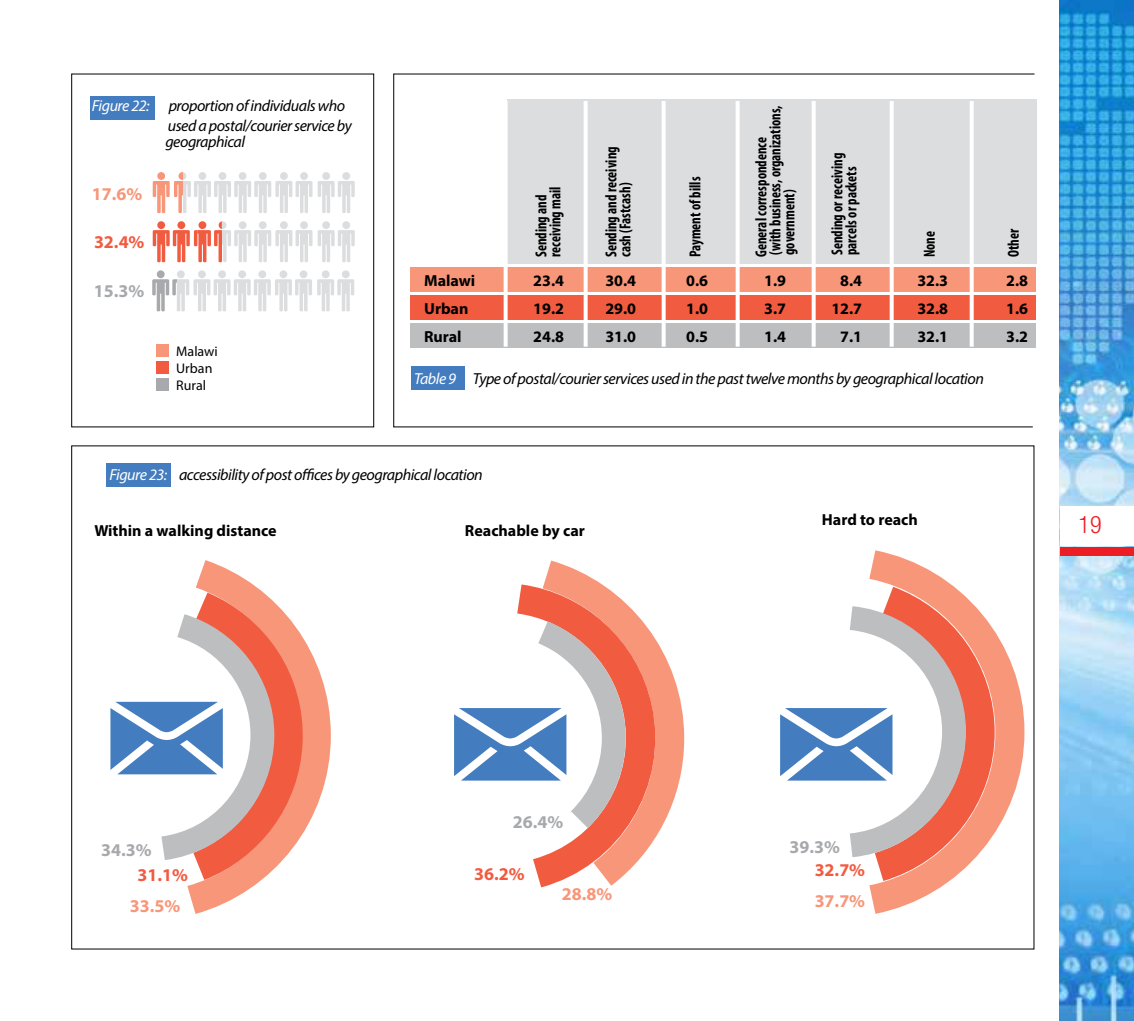
<style>
.page{position:relative;width:1134px;height:1021px;background:#fff}
.page>*{position:absolute;margin:0;border:0;box-sizing:border-box;transform-origin:0 0}
.t1{font:300 condensed 24px "Helvetica Neue LT Std";color:#ed1d24}
.t2{font:700 18px "Myriad Pro";color:#f79679}
.t3{font:700 18px "Myriad Pro";color:#f15b40}
.t4{font:700 18px "Myriad Pro";color:#a7a9ac}
.t5{font:italic 16px/19.2px "Myriad Pro";letter-spacing:-.03em;color:#000}
.t6{font:700 condensed 16px/14px "Myriad Pro";color:#000;scale:.9 1}
.t7{font:700 16px "Myriad Pro";color:#000}
.t8{font:14px/16.8px "Myriad Pro";color:#000}
.s1{color:#fff}
</style>
<div class="page">
<img style="left:1060px;top:0;width:74px;height:1020px">
<div style="left:1060px;top:506px;width:74px;height:39px;background:#fff"></div>
<div style="left:1060px;top:547px;width:74px;height:8px;background:#ed1d24"></div>
<div style="left:90px;top:96px;width:64px;height:24px;background:#437cbf"></div>
<svg style="left:318px;top:172px;width:37px;height:41px"></svg>
<svg style="left:318px;top:221px;width:37px;height:41px"></svg>
<svg style="left:153px;top:172px;width:159px;height:41px"></svg>
<svg style="left:153px;top:221px;width:159px;height:42px"></svg>
<svg style="left:152px;top:270px;width:202px;height:42px"></svg>
<div style="left:156px;top:343px;width:13px;height:13px;background:#f79679"></div>
<div style="left:156px;top:361px;width:13px;height:13px;background:#f15b40"></div>
<div style="left:156px;top:377px;width:13px;height:13px;background:#a7a9ac"></div>
<div style="left:106px;top:463px;width:64px;height:24px;background:#437cbf"></div>
<svg style="left:192px;top:560px;width:139px;height:354px"></svg>
<svg style="left:187px;top:567px;width:134px;height:337px"></svg>
<svg style="left:110px;top:596px;width:176px;height:279px"></svg>
<svg style="left:549px;top:560px;width:136px;height:281px"></svg>
<svg style="left:519px;top:566px;width:134px;height:322px"></svg>
<svg style="left:454px;top:601px;width:184px;height:252px"></svg>
<svg style="left:872px;top:530px;width:163px;height:403px"></svg>
<svg style="left:869px;top:563px;width:140px;height:340px"></svg>
<svg style="left:780px;top:592px;width:198px;height:279px"></svg>
<div style="left:71px;top:73px;width:303px;height:354px;border:1px solid #000"></div>
<svg style="left:393px;top:73px;width:642px;height:355px"></svg>
<p class="t5" style="left:168px;top:96px;width:185px;text-indent:-76px"><span class="s1">Figure 22:</span> proportion of individuals who used a postal/courier service by</p>
<p class="t5" style="left:165px;top:131px;width:81px">geographical</p>
<p class="t2" style="left:92px;top:182px;width:52px">17.6%</p>
<p class="t3" style="left:94px;top:230px;width:52px">32.4%</p>
<p class="t4" style="left:94px;top:279px;width:52px">15.3%</p>
<p class="t8" style="left:176px;top:343px;width:43px">Malawi<br>Urban<br>Rural</p>
<p class="t6" style="left:534px;top:257px;width:80px;rotate:-90deg">Sending and receiving mail</p>
<p class="t6" style="left:604px;top:257px;width:125px;rotate:-90deg">Sending and receiving cash (Fastcash)</p>
<p class="t6" style="left:688px;top:257px;width:91px;rotate:-90deg">Payment of bills</p>
<p class="t6" style="left:754px;top:257px;width:170px;rotate:-90deg">General correspondence<br>(with business, organizations, government)</p>
<p class="t6" style="left:830px;top:255px;width:115px;rotate:-90deg">Sending or receiving parcels or packets</p>
<p class="t6" style="left:922px;top:257px;width:31px;rotate:-90deg">None</p>
<p class="t6" style="left:1006px;top:257px;width:33px;rotate:-90deg">Other</p>
<p class="t7" style="left:424px;top:270px;width:53px">Malawi</p>
<p class="t7" style="left:533px;top:270px;width:32px">23.4</p>
<p class="t7" style="left:605px;top:270px;width:32px">30.4</p>
<p class="t7" style="left:686px;top:270px;width:23px">0.6</p>
<p class="t7" style="left:764px;top:270px;width:23px">1.9</p>
<p class="t7" style="left:840px;top:270px;width:23px">8.4</p>
<p class="t7" style="left:917px;top:270px;width:32px">32.3</p>
<p class="t7" style="left:1006px;top:270px;width:23px">2.8</p>
<p class="t7" style="left:424px;top:298px;width:46px">Urban</p>
<p class="t7" style="left:533px;top:298px;width:32px">19.2</p>
<p class="t7" style="left:605px;top:298px;width:32px">29.0</p>
<p class="t7" style="left:686px;top:298px;width:23px">1.0</p>
<p class="t7" style="left:764px;top:298px;width:23px">3.7</p>
<p class="t7" style="left:831px;top:298px;width:32px">12.7</p>
<p class="t7" style="left:917px;top:298px;width:32px">32.8</p>
<p class="t7" style="left:1006px;top:298px;width:23px">1.6</p>
<p class="t7" style="left:424px;top:326px;width:39px">Rural</p>
<p class="t7" style="left:533px;top:326px;width:32px">24.8</p>
<p class="t7" style="left:605px;top:326px;width:32px">31.0</p>
<p class="t7" style="left:686px;top:326px;width:23px">0.5</p>
<p class="t7" style="left:764px;top:326px;width:23px">1.4</p>
<p class="t7" style="left:840px;top:326px;width:23px">7.1</p>
<p class="t7" style="left:917px;top:326px;width:32px">32.1</p>
<p class="t7" style="left:1006px;top:326px;width:23px">3.2</p>
<p class="t5" style="left:414px;top:368px;width:571px"><span class="s1">Table 9</span> Type of postal/courier services used in the past twelve months by geographical location</p>
<p class="t5" style="left:110px;top:465px;width:375px"><span class="s1">Figure 23:</span> accessibility of post offices by geographical location</p>
<p class="t7" style="left:94px;top:520px;width:184px">Within a walking distance</p>
<p class="t7" style="left:465px;top:520px;width:121px">Reachable by car</p>
<p class="t7" style="left:822px;top:509px;width:97px">Hard to reach</p>
<h1 class="t1" style="left:1078px;top:511px;width:25px">19</h1>
<p class="t4" style="left:513px;top:810px;width:52px">26.4%</p>
<p class="t4" style="left:101px;top:837px;width:52px">34.3%</p>
<p class="t4" style="left:790px;top:835px;width:52px">39.3%</p>
<p class="t3" style="left:138px;top:863px;width:52px">31.1%</p>
<p class="t3" style="left:474px;top:862px;width:52px">36.2%</p>
<p class="t3" style="left:815px;top:858px;width:52px">32.7%</p>
<p class="t2" style="left:130px;top:894px;width:52px">33.5%</p>
<p class="t2" style="left:562px;top:881px;width:52px">28.8%</p>
<p class="t2" style="left:815px;top:889px;width:52px">37.7%</p>
</div>
